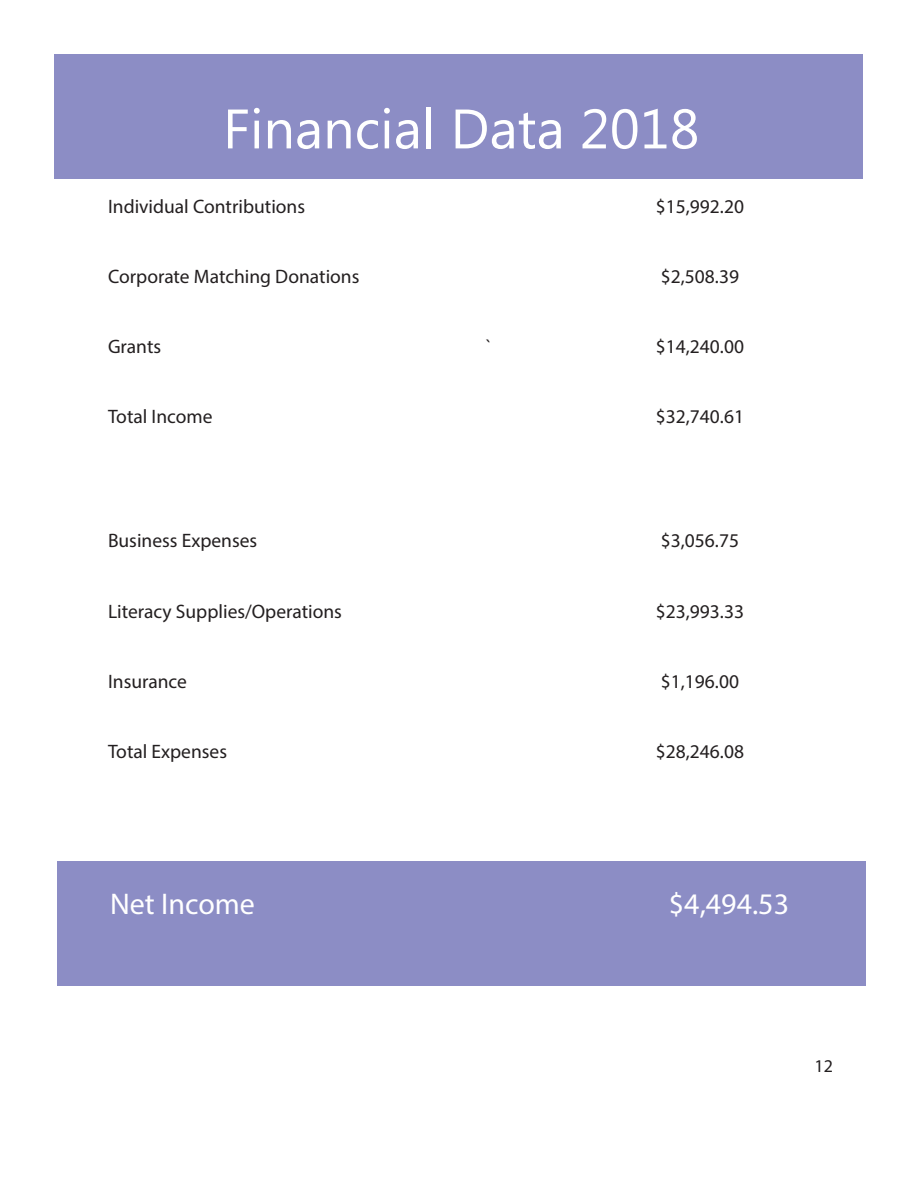
<style>
.page{position:relative;width:918px;height:1188px;background:#fff}
.page>*{position:absolute;margin:0;border:0;box-sizing:border-box;transform-origin:0 0}
.t1{font:55.5px "Microsoft Phags Pa";color:#fff}
.t2{font:30px "Myriad Pro";color:#fff}
.t3{font:19.5px "Myriad Pro";color:#231f20}
.t4{font:18px "Myriad Pro";color:#231f20}
</style>
<div class="page">
<div style="left:55px;top:55px;width:808px;height:124px;background:#8c8dc5"></div>
<div style="left:57px;top:861px;width:809px;height:125px;background:#8c8dc5"></div>
<h1 class="t1" style="left:223px;top:90px;width:478px">Financial Data 2018</h1>
<p class="t3" style="left:108px;top:194px;width:199px">Individual Contributions</p>
<p class="t3" style="left:656px;top:194px;width:90px">$15,992.20</p>
<p class="t3" style="left:108px;top:264px;width:253px">Corporate Matching Donations</p>
<p class="t3" style="left:661px;top:264px;width:80px">$2,508.39</p>
<p class="t3" style="left:108px;top:334px;width:55px">Grants</p>
<p class="t3" style="left:486px;top:334px;width:7px">`</p>
<p class="t3" style="left:656px;top:334px;width:90px">$14,240.00</p>
<p class="t3" style="left:108px;top:405px;width:106px">Total Income</p>
<p class="t3" style="left:656px;top:405px;width:90px">$32,740.61</p>
<p class="t3" style="left:108px;top:529px;width:151px">Business Expenses</p>
<p class="t3" style="left:661px;top:529px;width:80px">$3,056.75</p>
<p class="t3" style="left:108px;top:599px;width:236px">Literacy Supplies/Operations</p>
<p class="t3" style="left:656px;top:599px;width:90px">$23,993.33</p>
<p class="t3" style="left:108px;top:669px;width:81px">Insurance</p>
<p class="t3" style="left:661px;top:669px;width:80px">$1,196.00</p>
<p class="t3" style="left:108px;top:739px;width:121px">Total Expenses</p>
<p class="t3" style="left:656px;top:739px;width:90px">$28,246.08</p>
<h2 class="t2" style="left:110px;top:886px;width:146px">Net Income</h2>
<h2 class="t2" style="left:669px;top:886px;width:122px">$4,494.53</h2>
<p class="t4" style="left:814px;top:1055px;width:20px">12</p>
</div>
